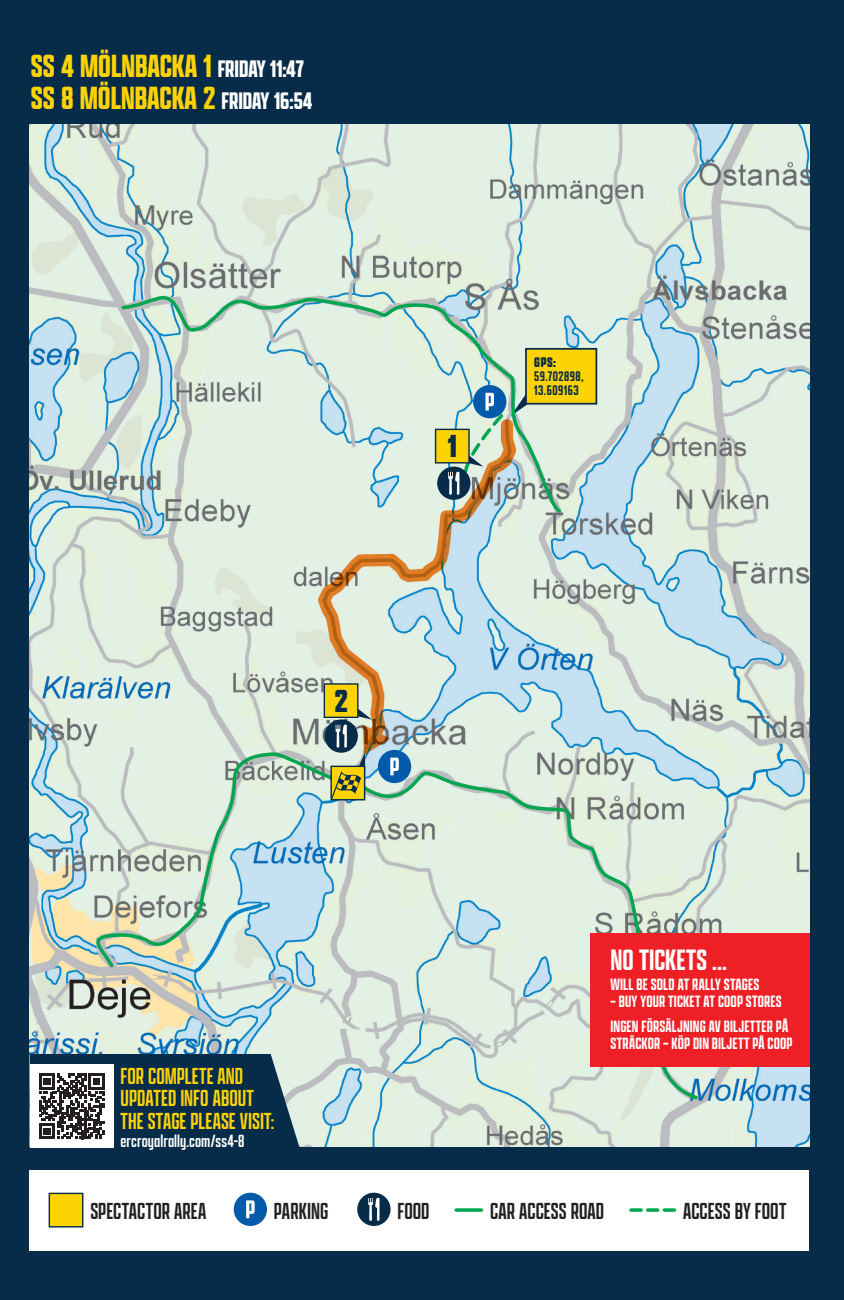
<style>
.page{position:relative;width:844px;height:1300px;background:#fff}
.page>*{position:absolute;margin:0;border:0;box-sizing:border-box;transform-origin:0 0}
.t1{font:600 34.3px "Apotek Comp";color:#fed304}
.t2{font:900 34.12px "Apotek Comp";color:#072c49}
.Brödtext_SCOUT{font:500 31.5px "Apotek Comp";letter-spacing:.01em;color:#fff}
.t3{font:24.85px/22.6px "Apotek Comp";letter-spacing:.005em;color:#fed304}
.t4{font:24.85px "Apotek Comp";letter-spacing:.005em;color:#231f20}
.t5{font:18.9px "Apotek Comp";letter-spacing:.005em;color:#fff}
.Brödtext_SCOUT-2{font:500 17.5px/24.5px "Apotek Comp";letter-spacing:.01em;color:#fff}
.t6{font:500 14.88px/14.3px "Apotek Comp";letter-spacing:.035em;color:#072c49}
.t7{font:900 14.88px "Apotek Comp";color:#072c49}
.s1{font-size:25.55px;color:#fff}
</style>
<div class="page">
<div style="left:0;top:0;width:843px;height:1300px;background:#072c49"></div>
<img style="left:30px;top:124px;width:779px;height:1022px">
<div style="left:526px;top:349px;width:70px;height:55px;background:#fed304"></div>
<div style="left:525px;top:348px;width:72px;height:56px;border:2px solid #072c49"></div>
<svg style="left:354px;top:708px;width:18px;height:12px"></svg>
<div style="left:324px;top:684px;width:33px;height:33px;background:#fed304"></div>
<div style="left:323px;top:683px;width:35px;height:35px;border:1px solid #072c49"></div>
<svg style="left:30px;top:1054px;width:272px;height:94px"></svg>
<div style="left:324px;top:719px;width:34px;height:34px;background:#072c49;border-radius:50%"></div>
<svg style="left:335px;top:724px;width:12px;height:23px"></svg>
<svg style="left:119px;top:287px;width:445px;height:229px;background:#cfe2d4"></svg>
<svg style="left:88px;top:751px;width:612px;height:351px;background:#c5d8d1"></svg>
<div style="left:590px;top:933px;width:219px;height:133px;background:#ee2026"></div>
<div style="left:30px;top:1169px;width:779px;height:81px;background:#fff"></div>
<div style="left:49px;top:1193px;width:34px;height:34px;background:#fed304"></div>
<div style="left:49px;top:1192px;width:34px;height:35px;border:1px solid #072c49"></div>
<div style="left:234px;top:1192px;width:33px;height:34px;background:#015aaa;border-radius:50%"></div>
<svg style="left:246px;top:1200px;width:8px;height:18px"></svg>
<div style="left:357px;top:1192px;width:33px;height:34px;background:#072c49;border-radius:50%"></div>
<svg style="left:368px;top:1198px;width:11px;height:22px"></svg>
<svg style="left:456px;top:1208px;width:25px;height:4px"></svg>
<svg style="left:630px;top:1208px;width:44px;height:4px"></svg>
<div style="left:330px;top:765px;width:35px;height:35px;border:1px solid #072c49"></div>
<svg style="left:332px;top:753px;width:33px;height:47px"></svg>
<div style="left:435px;top:429px;width:34px;height:34px;background:#fed304"></div>
<div style="left:435px;top:429px;width:34px;height:34px;border:1px solid #072c49"></div>
<div style="left:437px;top:466px;width:33px;height:34px;background:#072c49;border-radius:50%"></div>
<svg style="left:448px;top:393px;width:87px;height:101px;background:#abb89d"></svg>
<p class="t1" style="left:31px;top:45px;width:274px">SS 4 MÖLNBACKA 1 <span class="s1">FRIDAY 11:47</span></p>
<p class="t1" style="left:31px;top:77px;width:283px">SS 8 MÖLNBACKA 2 <span class="s1">FRIDAY 16:54</span></p>
<p class="t2" style="left:334px;top:680px;width:15px">2</p>
<p class="t3" style="left:120px;top:1064px;width:155px">FOR COMPLETE AND<br>UPDATED INFO ABOUT<br>THE STAGE PLEASE VISIT:</p>
<p class="t5" style="left:120px;top:1129px;width:125px">ercroyalrally.com/ss4-8</p>
<p class="t2" style="left:448px;top:425px;width:10px">1</p>
<p class="t7" style="left:534px;top:353px;width:23px">GPS:</p>
<p class="t6" style="left:534px;top:369px;width:51px">59.702898,<br>13.609163</p>
<p class="Brödtext_SCOUT" style="left:610px;top:940px;width:118px">NO TICKETS ...</p>
<p class="Brödtext_SCOUT-2" style="left:610px;top:972px;width:150px">WILL BE SOLD AT RALLY STAGES</p>
<p class="Brödtext_SCOUT-2" style="left:610px;top:989px;width:179px">– BUY YOUR TICKET AT COOP STORES<br>INGEN FÖRSÄLJNING AV BILJETTER PÅ</p>
<p class="Brödtext_SCOUT-2" style="left:610px;top:1030px;width:183px">STRÄCKOR – KÖP DIN BILJETT PÅ COOP</p>
<p class="t4" style="left:90px;top:1196px;width:117px">SPECTACTOR AREA</p>
<p class="t4" style="left:274px;top:1196px;width:56px">PARKING</p>
<p class="t4" style="left:397px;top:1196px;width:34px">FOOD</p>
<p class="t4" style="left:490px;top:1196px;width:116px">CAR ACCESS ROAD</p>
<p class="t4" style="left:683px;top:1196px;width:105px">ACCESS BY FOOT</p>
</div>
